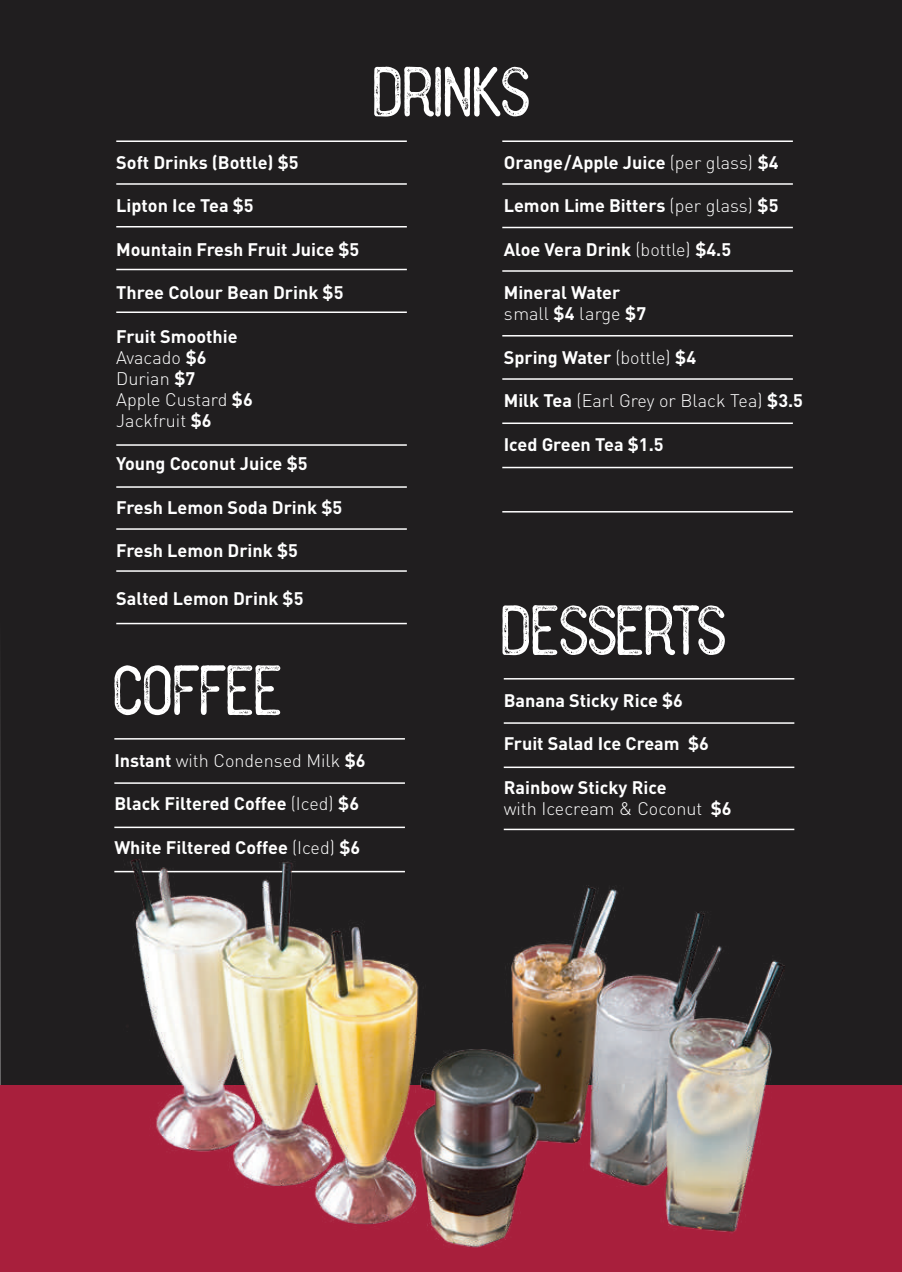
<style>
.page{position:relative;width:902px;height:1272px;background:#fff}
.page>*{position:absolute;margin:0;border:0;box-sizing:border-box;transform-origin:0 0}
.t1{font:71.1px "Alehouse Sans";color:#fff}
.t2{font:700 18px/21px "DIN Pro";color:#fff}
.t3{font:300 18px/21px "DIN Pro";color:#fff}
.s1{font-weight:700}
.s2{font-weight:300}
</style>
<div class="page">
<div style="left:0;top:0;width:902px;height:1086px;background:#201e1f"></div>
<div style="left:0;top:1086px;width:902px;height:186px;background:#a81f3c"></div>
<hr style="left:116px;top:140px;width:291px;height:2px;background:#fff">
<hr style="left:116px;top:183px;width:291px;height:2px;background:#fff">
<hr style="left:116px;top:226px;width:291px;height:1px;background:#fff">
<hr style="left:116px;top:269px;width:291px;height:1px;background:#fff">
<hr style="left:116px;top:311px;width:291px;height:2px;background:#fff">
<hr style="left:116px;top:444px;width:291px;height:2px;background:#fff">
<hr style="left:116px;top:486px;width:291px;height:2px;background:#fff">
<hr style="left:116px;top:528px;width:291px;height:2px;background:#fff">
<hr style="left:116px;top:570px;width:291px;height:2px;background:#fff">
<hr style="left:116px;top:623px;width:291px;height:1px;background:#fff">
<hr style="left:502px;top:183px;width:291px;height:2px;background:#fff">
<hr style="left:502px;top:227px;width:291px;height:1px;background:#fff">
<hr style="left:502px;top:140px;width:291px;height:2px;background:#fff">
<hr style="left:502px;top:335px;width:291px;height:1px;background:#fff">
<hr style="left:502px;top:270px;width:291px;height:2px;background:#fff">
<hr style="left:502px;top:378px;width:291px;height:2px;background:#fff">
<hr style="left:502px;top:422px;width:291px;height:2px;background:#fff">
<hr style="left:502px;top:467px;width:291px;height:1px;background:#fff">
<hr style="left:502px;top:511px;width:291px;height:1px;background:#fff">
<hr style="left:114px;top:738px;width:291px;height:2px;background:#fff">
<hr style="left:114px;top:782px;width:291px;height:2px;background:#fff">
<hr style="left:114px;top:827px;width:291px;height:1px;background:#fff">
<hr style="left:114px;top:871px;width:291px;height:1px;background:#fff">
<hr style="left:504px;top:678px;width:290px;height:1px;background:#fff">
<hr style="left:504px;top:722px;width:290px;height:2px;background:#fff">
<hr style="left:504px;top:766px;width:290px;height:2px;background:#fff">
<hr style="left:504px;top:829px;width:290px;height:1px;background:#fff">
<img style="left:123px;top:859px;width:661px;height:389px">
<h1 class="t1" style="left:374px;top:50px;width:158px">DRINKS</h1>
<p class="t2" style="left:116px;top:151px;width:184px">Soft Drinks (Bottle) $5</p>
<p class="t2" style="left:116px;top:194px;width:139px">Lipton Ice Tea $5</p>
<p class="t2" style="left:116px;top:238px;width:245px">Mountain Fresh Fruit Juice $5</p>
<p class="t2" style="left:116px;top:281px;width:229px">Three Colour Bean Drink $5</p>
<p class="t3" style="left:116px;top:325px;width:138px"><span class="s1">Fruit Smoothie<br></span>Avacado <span class="s1">$6<br></span>Durian <span class="s1">$7<br></span>Apple Custard <span class="s1">$6<br></span>Jackfruit <span class="s1">$6</span></p>
<p class="t2" style="left:116px;top:453px;width:193px">Young Coconut Juice $5</p>
<p class="t2" style="left:116px;top:496px;width:228px">Fresh Lemon Soda Drink $5</p>
<p class="t2" style="left:116px;top:540px;width:183px">Fresh Lemon Drink $5</p>
<p class="t2" style="left:116px;top:588px;width:189px">Salted Lemon Drink $5</p>
<h1 class="t1" style="left:114px;top:649px;width:171px">COFFEE</h1>
<p class="t3" style="left:114px;top:749px;width:253px"><span class="s1">Instant</span> with Condensed Milk <span class="s1">$6</span></p>
<p class="t2" style="left:114px;top:792px;width:246px">Black Filtered Coffee <span class="s2">(Iced)</span> $6</p>
<p class="t2" style="left:114px;top:836px;width:248px">White Filtered Coffee <span class="s2">(Iced)</span> $6</p>
<p class="t2" style="left:504px;top:151px;width:276px">Orange/Apple Juice <span class="s2">(per glass)</span> $4</p>
<p class="t2" style="left:504px;top:194px;width:276px">Lemon Lime Bitters <span class="s2">(per glass)</span> $5</p>
<p class="t2" style="left:504px;top:238px;width:229px">Aloe Vera Drink <span class="s2">(bottle)</span> $4.5</p>
<p class="t2" style="left:504px;top:281px;width:144px">Mineral Water <span class="s2">small</span> $4 <span class="s2">large</span> $7</p>
<p class="t2" style="left:504px;top:346px;width:194px">Spring Water <span class="s2">(bottle)</span> $4</p>
<p class="t3" style="left:504px;top:389px;width:301px"><span class="s1">Milk Tea</span> (Earl Grey or Black Tea) <span class="s1">$3.5</span></p>
<p class="t2" style="left:504px;top:433px;width:161px">Iced Green Tea $1.5</p>
<h1 class="t1" style="left:502px;top:589px;width:226px">DESSERTS</h1>
<p class="t2" style="left:504px;top:689px;width:181px">Banana Sticky Rice $6</p>
<p class="t2" style="left:504px;top:732px;width:207px">Fruit Salad Ice Cream $6</p>
<p class="t3" style="left:504px;top:776px;width:229px"><span class="s1">Rainbow Sticky Rice<br></span>with Icecream &amp; Coconut <span class="s1">$6</span></p>
</div>
